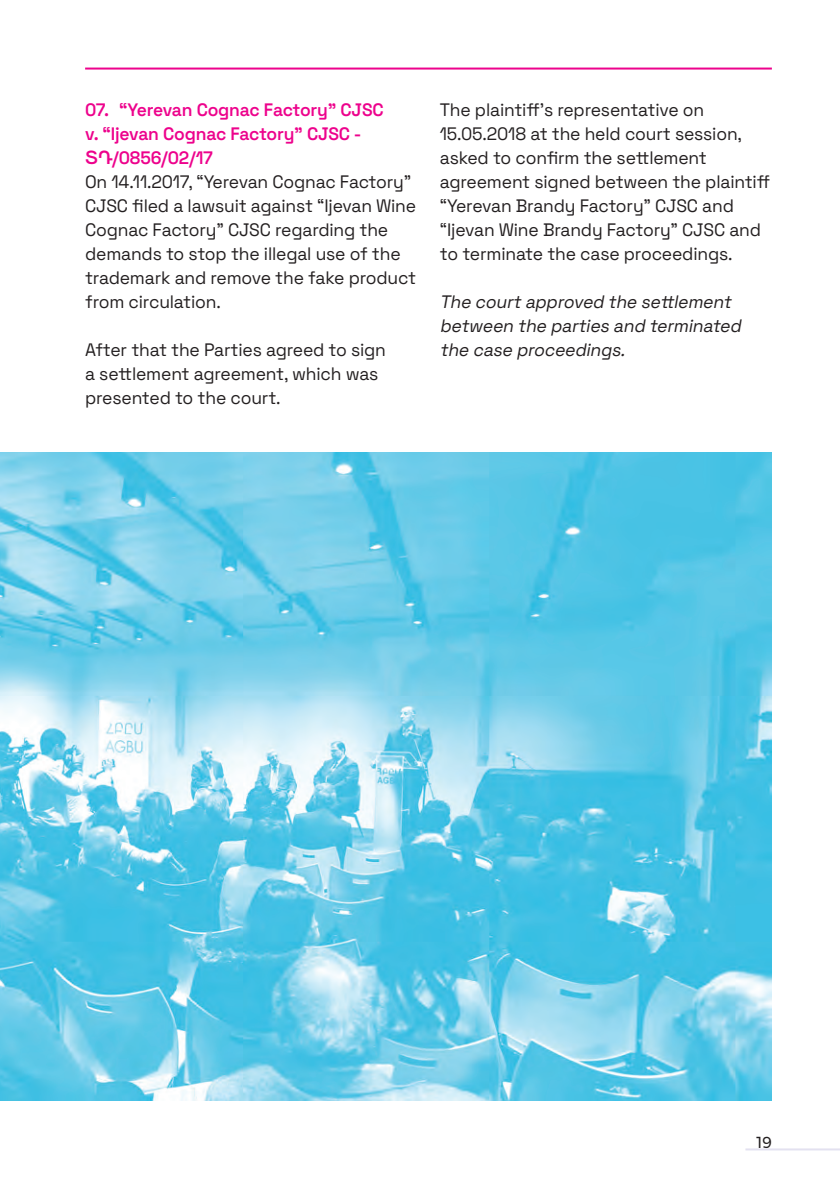
<style>
.page{position:relative;width:840px;height:1191px;background:#fff}
.page>*{position:absolute;margin:0;border:0;box-sizing:border-box;transform-origin:0 0}
.English_body_text{font:18px/24px "Space Grotesk";letter-spacing:-.01em;color:#231f20}
.English_body_text-2{font:italic 18px/24px "Space Grotesk";color:#231f20}
.t1{font:600 18px/24px "Space Grotesk";letter-spacing:-.01em;color:#ed028c}
.t2{font:16px "Montserratarm";color:#231f20}
.s1{font-family:"Montserratarm";font-weight:500;font-size:17.6px}
</style>
<div class="page">
<img style="left:0;top:452px;width:771px;height:648px">
<hr style="left:85px;top:68px;width:686px;height:2px;background:#ed028c">
<hr style="left:745px;top:1148px;width:94px;height:2px;background:#e3e1f0">
<p class="t1" style="left:85px;top:97px;width:300px">07. “Yerevan Cognac Factory” CJSC v. “Ijevan Cognac Factory” CJSC -<br><span class="s1">ՏԴ</span>/0856/02/17</p>
<p class="English_body_text" style="left:85px;top:169px;width:332px">On 14.11.2017, “Yerevan Cognac Factory” CJSC filed a lawsuit against “Ijevan Wine Cognac Factory” CJSC regarding the demands to stop the illegal use of the trademark and remove the fake product from circulation.</p>
<p class="English_body_text" style="left:85px;top:337px;width:302px">After that the Parties agreed to sign a settlement agreement, which was presented to the court.</p>
<p class="English_body_text" style="left:439px;top:97px;width:331px">The plaintiff’s representative on 15.05.2018 at the held court session, asked to confirm the settlement agreement signed between the plaintiff “Yerevan Brandy Factory” CJSC and “Ijevan Wine Brandy Factory” CJSC and to terminate the case proceedings.</p>
<p class="English_body_text-2" style="left:439px;top:289px;width:307px">The courtapproved the settlement between the parties and terminated the case proceedings.</p>
<p class="t2" style="left:756px;top:1130px;width:17px">19</p>
</div>
